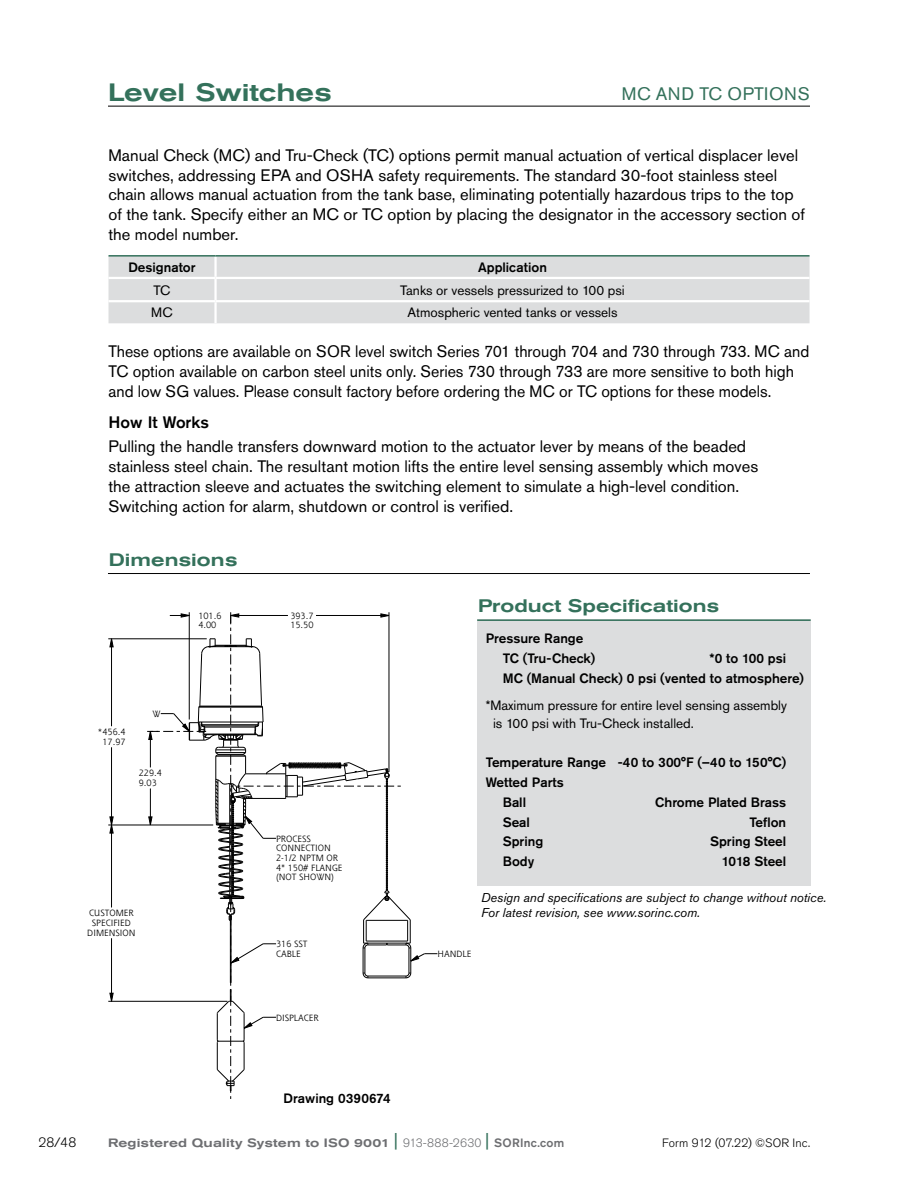
<style>
.page{position:relative;width:918px;height:1188px;background:#fff}
.page>*{position:absolute;margin:0;border:0;box-sizing:border-box;transform-origin:0 0}
.t1{font:500 expanded 24.9px "Akzidenz Grotesk Std";color:#34715b}
.t2{font:500 expanded 18px "Akzidenz Grotesk Std";color:#34715b}
.t3{font:18px "Akzidenz Grotesk Std";letter-spacing:.035em;color:#34715b}
.t4{font:16.5px/19.8px "Akzidenz Grotesk Std";color:#000}
.t5{font:16.5px/19.8px "Akzidenz Grotesk Std";color:#000;scale:.96 1}
.t6{font:500 16.5px "Akzidenz Grotesk Std";color:#000}
.t7{font:500 13.5px/19.8px "Akzidenz Grotesk Std";color:#000}
.t8{font:13.5px/18px "Akzidenz Grotesk Std";color:#000}
.t9{font:300 13.5px "Akzidenz Grotesk Std";color:#000}
.t10{font:italic 12.75px/15.3px "Akzidenz Grotesk Std";color:#000}
.t11{font:500 expanded 12px "Akzidenz Grotesk Std";letter-spacing:.015em;color:#6d6e71}
.t12{font:300 12px "Akzidenz Grotesk Std";letter-spacing:.01em;color:#000}
.t13{font:9px/9.8px "Shannon";color:#000}
.s1{font-weight:400;font-stretch:normal;font-size:18px;color:#34715b}
.s2{font-weight:300;font-stretch:normal}
.s3{font-stretch:normal}
</style>
<div class="page">
<hr style="left:108px;top:106px;width:702px;height:1px;background:#000">
<div style="left:477px;top:619px;width:334px;height:267px;background:#dcddde"></div>
<div style="left:109px;top:257px;width:701px;height:66px;background:#dcddde"></div>
<hr style="left:214px;top:257px;width:3px;height:20px;background:#fff">
<hr style="left:109px;top:277px;width:107px;height:2px;background:#fff">
<hr style="left:216px;top:277px;width:594px;height:2px;background:#fff">
<hr style="left:214px;top:279px;width:3px;height:21px;background:#fff">
<hr style="left:109px;top:300px;width:107px;height:2px;background:#fff">
<hr style="left:216px;top:300px;width:594px;height:2px;background:#fff">
<hr style="left:214px;top:302px;width:3px;height:21px;background:#fff">
<hr style="left:109px;top:255px;width:107px;height:2px;background:#34715b">
<hr style="left:216px;top:255px;width:594px;height:2px;background:#34715b">
<hr style="left:108px;top:573px;width:702px;height:1px;background:#000">
<hr style="left:477px;top:619px;width:334px;height:2px;background:#34715b">
<svg style="left:109px;top:638px;width:5px;height:9px"></svg>
<svg style="left:109px;top:993px;width:5px;height:8px"></svg>
<svg style="left:109px;top:816px;width:5px;height:18px"></svg>
<hr style="left:108px;top:1001px;width:119px;height:1px;background:#000">
<hr style="left:111px;top:639px;width:1px;height:87px;background:#000">
<hr style="left:111px;top:747px;width:1px;height:160px;background:#000">
<hr style="left:111px;top:938px;width:1px;height:63px;background:#000">
<hr style="left:108px;top:825px;width:105px;height:1px;background:#000">
<hr style="left:108px;top:639px;width:99px;height:1px;background:#000">
<svg style="left:147px;top:612px;width:290px;height:487px"></svg>
<h1 class="t1" style="left:108px;top:78px;width:225px">Level Switches</h1>
<p class="t3" style="left:622px;top:83px;width:189px">MC AND TC OPTIONS</p>
<p class="t4" style="left:109px;top:145px;width:698px">Manual Check (MC) and Tru-Check (TC) options permit manual actuation of vertical displacer level switches, addressing EPA and OSHA safety requirements. The standard 30-foot stainless steel chain allows manual actuation from the tank base, eliminating potentially hazardous trips to the top of the tank. Specify either an MC or TC option by placing the designator in the accessory section of the model number.</p>
<p class="t7" style="left:128px;top:257px;width:69px">Designator</p>
<p class="t7" style="left:478px;top:257px;width:70px">Application</p>
<p class="t8" style="left:153px;top:281px;width:19px">TC</p>
<p class="t8" style="left:400px;top:281px;width:226px">Tanks or vessels pressurized to 100 psi</p>
<p class="t8" style="left:151px;top:304px;width:23px">MC</p>
<p class="t8" style="left:407px;top:304px;width:212px">Atmospheric vented tanks or vessels</p>
<p class="t5" style="left:109px;top:341px;width:732px">These options are available on SOR level switch Series 701 through 704 and 730 through 733. MC and<br>TC option available on carbon steel units only. Series 730 through 733 are more sensitive to both high and low SG values. Please consult factory before ordering the MC or TC options for these models.</p>
<p class="t6" style="left:109px;top:412px;width:102px">How It Works</p>
<p class="t4" style="left:109px;top:437px;width:651px">Pulling the handle transfers downward motion to the actuator lever by means of the beaded stainless steel chain. The resultant motion lifts the entire level sensing assembly which moves the attraction sleeve and actuates the switching element to simulate a high-level condition.<br>Switching action for alarm, shutdown or control is verified.</p>
<p class="t2" style="left:109px;top:550px;width:130px">Dimensions</p>
<p class="t2" style="left:478px;top:595px;width:243px">Product Specifications</p>
<p class="t7" style="left:503px;top:628px;width:94px;text-indent:-17px">Pressure Range<br>TC (Tru-Check)</p>
<p class="t13" style="left:198px;top:611px;width:25px">101.6<br>4.00</p>
<p class="t13" style="left:290px;top:611px;width:25px">393.7<br>15.50</p>
<p class="t7" style="left:503px;top:648px;width:303px;text-indent:207px">*0 to 100 psi<br>MC (Manual Check) 0 psi (vented to atmosphere)</p>
<p class="t8" style="left:493px;top:696px;width:295px;text-indent:-7px">*Maximum pressure for entire level sensing assembly is 100 psi with Tru-Check installed.</p>
<p class="t7" style="left:486px;top:752px;width:302px">Temperature Range -40 to 300°F (–40 to 150°C)</p>
<p class="t7" style="left:486px;top:772px;width:79px">Wetted Parts</p>
<p class="t7" style="left:503px;top:792px;width:25px">Ball</p>
<p class="t7" style="left:655px;top:792px;width:132px">Chrome Plated Brass</p>
<p class="t7" style="left:503px;top:812px;width:29px">Seal</p>
<p class="t7" style="left:749px;top:812px;width:38px">Teflon</p>
<p class="t7" style="left:503px;top:832px;width:42px">Spring</p>
<p class="t7" style="left:710px;top:832px;width:78px">Spring Steel</p>
<p class="t7" style="left:503px;top:851px;width:33px">Body</p>
<p class="t7" style="left:722px;top:851px;width:66px">1018 Steel</p>
<p class="t10" style="left:481px;top:890px;width:347px">Design and specifications are subject to change without notice.<br>For latest revision, see www.sorinc.com.</p>
<p class="t13" style="left:153px;top:709px;width:10px">W</p>
<p class="t13" style="left:97px;top:727px;width:30px;text-align:center">*456.4<br>17.97</p>
<p class="t13" style="left:139px;top:768px;width:25px">229.4<br>9.03</p>
<p class="t13" style="left:276px;top:833px;width:68px">PROCESS<br>CONNECTION<br>2-1/2 NPTM OR<br>4" 150# FLANGE (NOT SHOWN)</p>
<p class="t13" style="left:645px;top:898px;width:75px;text-align:center">ELECTRICAL<br>CONNECTION "W"</p>
<p class="t13" style="left:87px;top:908px;width:50px;text-align:center">CUSTOMER<br>SPECIFIED<br>DIMENSION</p>
<p class="t13" style="left:276px;top:939px;width:33px">316 SST<br>CABLE</p>
<p class="t13" style="left:437px;top:949px;width:36px">HANDLE</p>
<p class="t13" style="left:276px;top:1012px;width:44px">DISPLACER</p>
<p class="t7" style="left:284px;top:1088px;width:109px">Drawing 0390674</p>
<p class="t9" style="left:39px;top:1134px;width:39px">28/48</p>
<p class="t11" style="left:108px;top:1136px;width:458px">Registered Quality System to ISO 9001 <span class="s1">|</span> <span class="s2">913-888-2630</span> <span class="s1">|</span> <span class="s3">SORInc.com</span></p>
<p class="t12" style="left:662px;top:1136px;width:149px">Form 912 (07.22) ©SOR Inc.</p>
</div>
